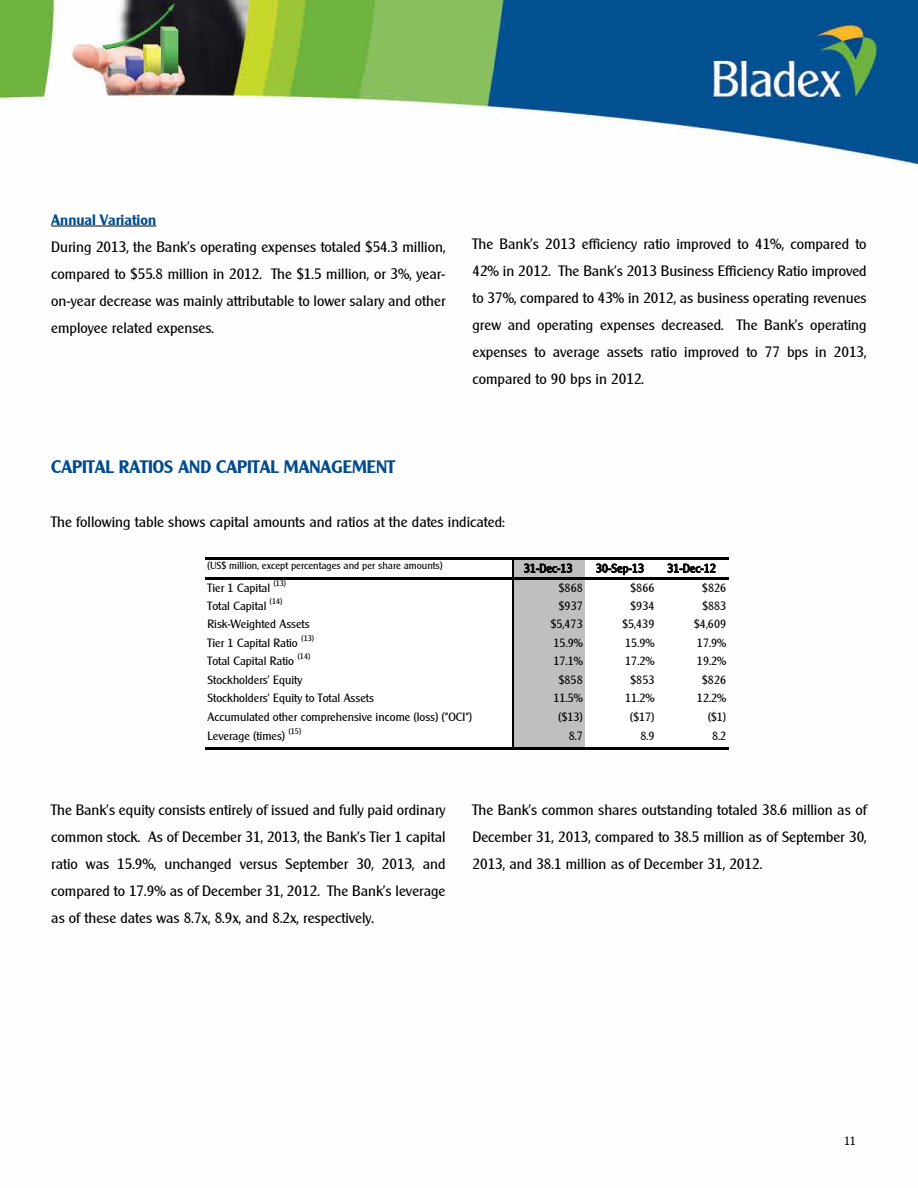
<style>
.page{position:relative;width:918px;height:1188px;background:#fff}
.page>*{position:absolute;margin:0;border:0;box-sizing:border-box;transform-origin:0 0}
.t1{font:700 18px "Clearly Gothic";color:#004b8d}
.t2{font:15px/27px "Clearly Gothic";color:#000;text-align:justify}
.t3{font:700 15px "Clearly Gothic";color:#004b8d}
.t4{font:12px "Clearly Gothic";color:#000}
.t5{font:12px "Clearly Gothic";color:#000;scale:.9 1}
.t6{font:10.35px "Clearly Gothic";color:#000}
.t7{font:8.1px "Clearly Gothic";color:#000}
</style>
<div class="page">
<img style="left:0;top:0;width:918px;height:750px">
<hr style="left:51px;top:226px;width:105px;height:1px;background:#000">
<div style="left:206px;top:559px;width:307px;height:189px;background:#fff"></div>
<div style="left:513px;top:559px;width:72px;height:189px;background:#bfbfbf"></div>
<div style="left:585px;top:559px;width:143px;height:189px;background:#fff"></div>
<svg style="left:524px;top:564px;width:48px;height:9px"></svg>
<svg style="left:596px;top:564px;width:48px;height:11px"></svg>
<svg style="left:668px;top:564px;width:47px;height:9px"></svg>
<svg style="left:512px;top:560px;width:2px;height:17px"></svg>
<hr style="left:512px;top:580px;width:2px;height:167px;background:#000">
<hr style="left:205px;top:557px;width:523px;height:3px;background:#000">
<hr style="left:205px;top:577px;width:523px;height:3px;background:#000">
<hr style="left:205px;top:747px;width:523px;height:3px;background:#000">
<p class="t3" style="left:51px;top:211px;width:106px">Annual Variation</p>
<p class="t2" style="left:51px;top:233px;width:396px">During 2013, the Bank’s operating expenses totaled $54.3 million, compared to $55.8 million in 2012. The $1.5 million, or 3%, year&shy;on-year decrease was mainly attributable to lower salary and other employee related expenses.</p>
<p class="t2" style="left:472px;top:231px;width:396px">The Bank’s 2013 efficiency ratio improved to 41%, compared to 42% in 2012. The Bank’s 2013 Business Efficiency Ratio improved to 37%, compared to 43% in 2012, as business operating revenues grew and operating expenses decreased. The Bank’s operating expenses to average assets ratio improved to 77 bps in 2013, compared to 90 bps in 2012.</p>
<p class="t1" style="left:51px;top:457px;width:345px">CAPITAL RATIOS AND CAPITAL MANAGEMENT</p>
<p class="t2" style="left:51px;top:509px;width:455px">The following table shows capital amounts and ratios at the dates indicated:</p>
<p class="t6" style="left:207px;top:559px;width:237px">(US$ million, except percentages and per share amounts)</p>
<p class="t4" style="left:524px;top:561px;width:50px">31-Dec-13</p>
<p class="t4" style="left:596px;top:561px;width:50px">30-Sep-13</p>
<p class="t4" style="left:667px;top:561px;width:50px">31-Dec-12</p>
<p class="t4" style="left:208px;top:580px;width:64px">Tier 1 Capital</p>
<p class="t7" style="left:274px;top:578px;width:14px">(13)</p>
<p class="t4" style="left:559px;top:580px;width:25px">$868</p>
<p class="t4" style="left:631px;top:580px;width:25px">$866</p>
<p class="t4" style="left:702px;top:580px;width:25px">$826</p>
<p class="t7" style="left:270px;top:597px;width:14px">(14)</p>
<p class="t4" style="left:559px;top:599px;width:25px">$937</p>
<p class="t4" style="left:631px;top:599px;width:25px">$934</p>
<p class="t4" style="left:702px;top:599px;width:25px">$883</p>
<p class="t4" style="left:208px;top:617px;width:104px">Risk-Weighted Assets</p>
<p class="t4" style="left:551px;top:617px;width:33px">$5,473</p>
<p class="t4" style="left:623px;top:617px;width:33px">$5,439</p>
<p class="t4" style="left:694px;top:617px;width:33px">$4,609</p>
<p class="t4" style="left:208px;top:636px;width:92px">Tier 1 Capital Ratio</p>
<p class="t4" style="left:208px;top:599px;width:60px">Total Capital</p>
<p class="t7" style="left:302px;top:633px;width:14px">(13)</p>
<p class="t4" style="left:554px;top:636px;width:31px">15.9%</p>
<p class="t4" style="left:625px;top:636px;width:31px">15.9%</p>
<p class="t4" style="left:697px;top:636px;width:31px">17.9%</p>
<p class="t7" style="left:298px;top:652px;width:14px">(14)</p>
<p class="t4" style="left:208px;top:654px;width:88px">Total Capital Ratio</p>
<p class="t4" style="left:554px;top:654px;width:31px">17.1%</p>
<p class="t4" style="left:625px;top:654px;width:31px">17.2%</p>
<p class="t4" style="left:697px;top:654px;width:31px">19.2%</p>
<p class="t4" style="left:208px;top:673px;width:96px">Stockholders’ Equity</p>
<p class="t4" style="left:559px;top:673px;width:25px">$858</p>
<p class="t4" style="left:631px;top:673px;width:25px">$853</p>
<p class="t4" style="left:702px;top:673px;width:25px">$826</p>
<p class="t4" style="left:208px;top:691px;width:168px">Stockholders’ Equity to Total Assets</p>
<p class="t4" style="left:554px;top:691px;width:31px">11.5%</p>
<p class="t4" style="left:625px;top:691px;width:31px">11.2%</p>
<p class="t4" style="left:697px;top:691px;width:31px">12.2%</p>
<p class="t4" style="left:208px;top:709px;width:266px">Accumulated other comprehensive income (loss) ("OCI")</p>
<p class="t4" style="left:559px;top:709px;width:26px">($13)</p>
<p class="t4" style="left:630px;top:709px;width:26px">($17)</p>
<p class="t4" style="left:708px;top:709px;width:20px">($1)</p>
<p class="t4" style="left:208px;top:729px;width:79px">Leverage (times)</p>
<p class="t7" style="left:289px;top:727px;width:14px">(15)</p>
<p class="t4" style="left:569px;top:729px;width:16px">8.7</p>
<p class="t4" style="left:640px;top:729px;width:16px">8.9</p>
<p class="t4" style="left:712px;top:729px;width:16px">8.2</p>
<p class="t2" style="left:51px;top:797px;width:396px">The Bank’s equity consists entirely of issued and fully paid ordinary common stock. As of December 31, 2013, the Bank’s Tier 1 capital ratio was 15.9%, unchanged versus September 30, 2013, and compared to 17.9% as of December 31, 2012. The Bank’s leverage as of these dates was 8.7x, 8.9x, and 8.2x, respectively.</p>
<p class="t2" style="left:472px;top:797px;width:396px">The Bank’s common shares outstanding totaled 38.6 million as of December 31, 2013, compared to 38.5 million as of September 30, 2013, and 38.1 million as of December 31, 2012.</p>
<p class="t5" style="left:845px;top:1134px;width:14px">11</p>
</div>
